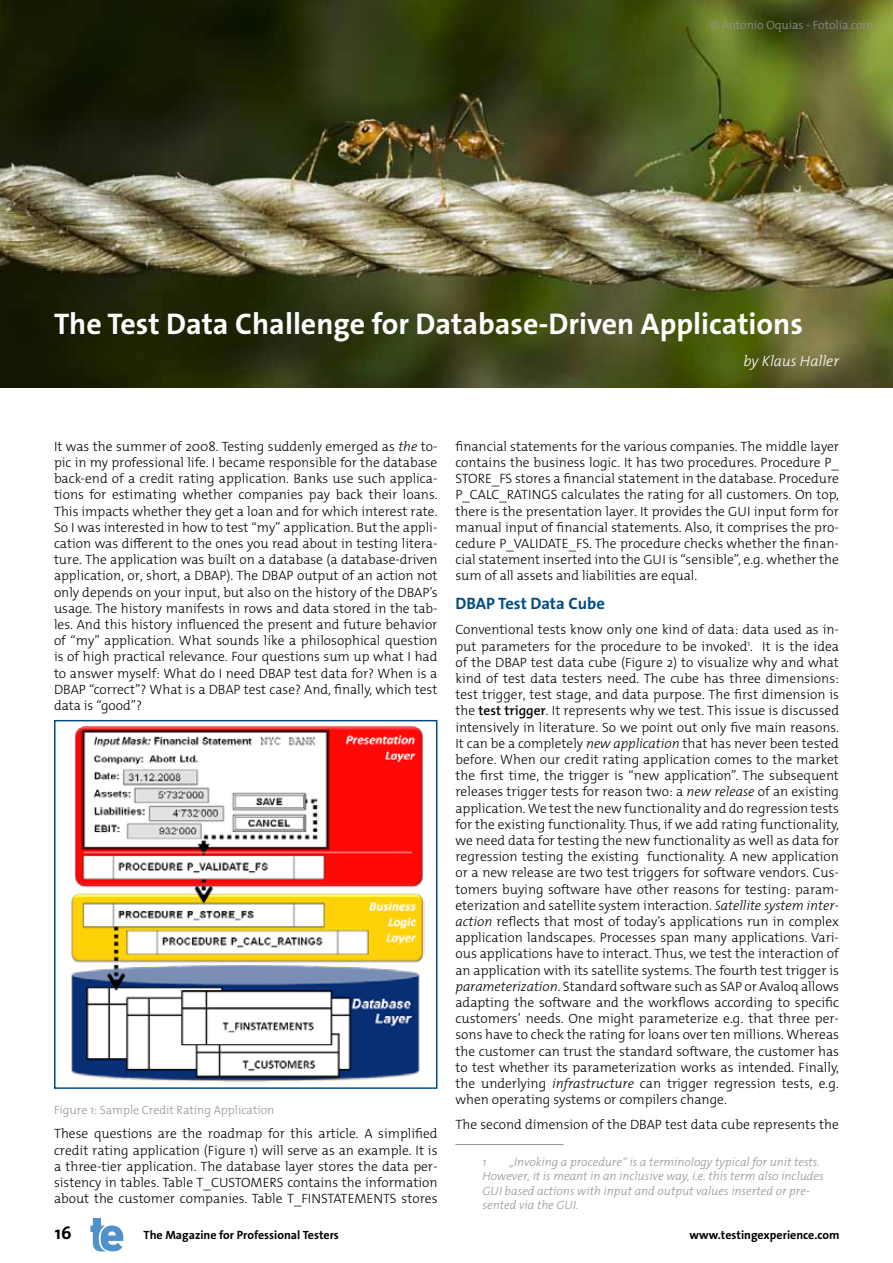
<style>
.page{position:relative;width:893px;height:1263px;background:#fff}
.page>*{position:absolute;margin:0;border:0;box-sizing:border-box;transform-origin:0 0}
.t1{font:700 30px "The Sans Os F";color:#fff}
.t2{font:700 18px "The Sans Os F";color:#000}
.t3{font:700 16.5px "The Sans Os F";color:#004b85}
.t4{font:italic 300 15px "The Mix Os F";color:#fff}
.t5{font:300 13.5px/16.2px "The Mix Os F";color:#000;text-align:justify}
.t6{font:italic 300 12px/14.4px "The Mix Os F";color:#939598}
.t7{font:300 12px "The Mix Os F";color:#939598}
.t8{font:700 12px "The Sans Os F";color:#000}
.s1{font-style:italic}
.s2{font-weight:600}
</style>
<div class="page">
<svg style="left:90px;top:1218px;width:33px;height:33px"></svg>
<img style="left:0;top:0;width:893px;height:387px">
<hr style="left:455px;top:1144px;width:108px;height:1px;background:#939598">
<img style="left:71px;top:727px;width:354px;height:354px">
<div style="left:54px;top:720px;width:383px;height:369px;border:1px solid #004b85"></div>
<p class="t7" style="left:710px;top:17px;width:165px">© Antonio Oquias - Fotolia.com</p>
<h1 class="t1" style="left:54px;top:304px;width:750px">The Test Data Challenge for Database-Driven Applications</h1>
<p class="t4" style="left:743px;top:352px;width:97px">by Klaus Haller</p>
<p class="t5" style="left:54px;top:438px;width:385px">It was the summer of 2008. Testing suddenly emerged as <span class="s1">the</span> to&shy;pic in my professional life. I became responsible for the database back-end of a credit rating application. Banks use such applica&shy;tions for estimating whether companies pay back their loans.<br>This impacts whether they get a loan and for which interest rate.<br>So I was interested in how to test “my” application. But the appli&shy;cation was different to the ones you read about in testing litera&shy;ture. The application was built on a database (a database-driven application, or, short, a DBAP). The DBAP output of an action not only depends on your input, but also on the history of the DBAP’s usage. The history manifests in rows and data stored in the tab&shy;les. And this history influenced the present and future behavior of “my” application. What sounds like a philosophical question is of high practical relevance. Four questions sum up what I had to answer myself: What do I need DBAP test data for? When is a DBAP “correct”? What is a DBAP test case? And, finally, which test data is “good”?</p>
<p class="t7" style="left:54px;top:1102px;width:222px">Figure 1: Sample Credit Rating Application</p>
<p class="t5" style="left:54px;top:1126px;width:385px">These questions are the roadmap for this article. A simplified credit rating application (Figure 1) will serve as an example. It is a three-tier application. The database layer stores the data per&shy;sistency in tables. Table T_CUSTOMERS contains the information about the customer companies. Table T_FINSTATEMENTS stores</p>
<p class="t5" style="left:455px;top:438px;width:385px">financial statements for the various companies. The middle layer contains the business logic. It has two procedures. Procedure P_ STORE_FS stores a financial statement in the database. Procedure P_CALC_RATINGS calculates the rating for all customers. On top, there is the presentation layer. It provides the GUI input form for manual input of financial statements. Also, it comprises the pro&shy;cedure P_VALIDATE_FS. The procedure checks whether the finan&shy;cial statement inserted into the GUI is “sensible”, e.g. whether the sum of all assets and liabilities are equal.</p>
<p class="t3" style="left:455px;top:593px;width:151px">DBAP Test Data Cube</p>
<p class="t5" style="left:455px;top:622px;width:385px">Conventional tests know only one kind of data: data used as in&shy;put parameters for the procedure to be invoked<sup>1</sup>. It is the idea of the DBAP test data cube (Figure 2) to visualize why and what kind of test data testers need. The cube has three dimensions: test trigger, test stage, and data purpose. The first dimension is the <span class="s2">test trigger</span>. It represents why we test. This issue is discussed intensively in literature. So we point out only five main reasons.<br>It can be a completely <span class="s1">new application</span> that has never been tested before. When our credit rating application comes to the market the first time, the trigger is “new application”. The subsequent releases trigger tests for reason two: a <span class="s1">new release</span> of an existing application. We test the new functionality and do regression tests for the existing functionality. Thus, if we add rating functionality, we need data for testing the new functionality as well as data for regression testing the existing functionality. A new application or a new release are two test triggers for software vendors. Cus&shy;tomers buying software have other reasons for testing: param&shy;eterization and satellite system interaction. <span class="s1">Satellite system inter&shy;action</span> reflects that most of today’s applications run in complex application landscapes. Processes span many applications. Vari&shy;ous applications have to interact. Thus, we test the interaction of an application with its satellite systems. The fourth test trigger is <span class="s1">parameterization</span>. Standard software such as SAP or Avaloq allows adapting the software and the workflows according to specific customers’ needs. One might parameterize e.g. that three per&shy;sons have to check the rating for loans over ten millions. Whereas the customer can trust the standard software, the customer has to test whether its parameterization works as intended. Finally, the underlying <span class="s1">infrastructure</span> can trigger regression tests, e.g. when operating systems or compilers change.</p>
<p class="t5" style="left:455px;top:1117px;width:385px">The second dimension of the DBAP test data cube represents the</p>
<p class="t6" style="left:482px;top:1155px;width:5px">1</p>
<p class="t6" style="left:482px;top:1155px;width:343px;text-indent:27px">„Invoking a procedure“ is a terminology typical for unit tests.<br>However, it is meant in an inclusive way, i.e. this term also includes GUI based actions with input and output values inserted or pre&shy;sented via the GUI.</p>
<h2 class="t2" style="left:55px;top:1221px;width:18px">16</h2>
<p class="t8" style="left:144px;top:1227px;width:197px">The Magazine for Professional Testers</p>
<p class="t8" style="left:690px;top:1227px;width:151px">www.testingexperience.com</p>
</div>
